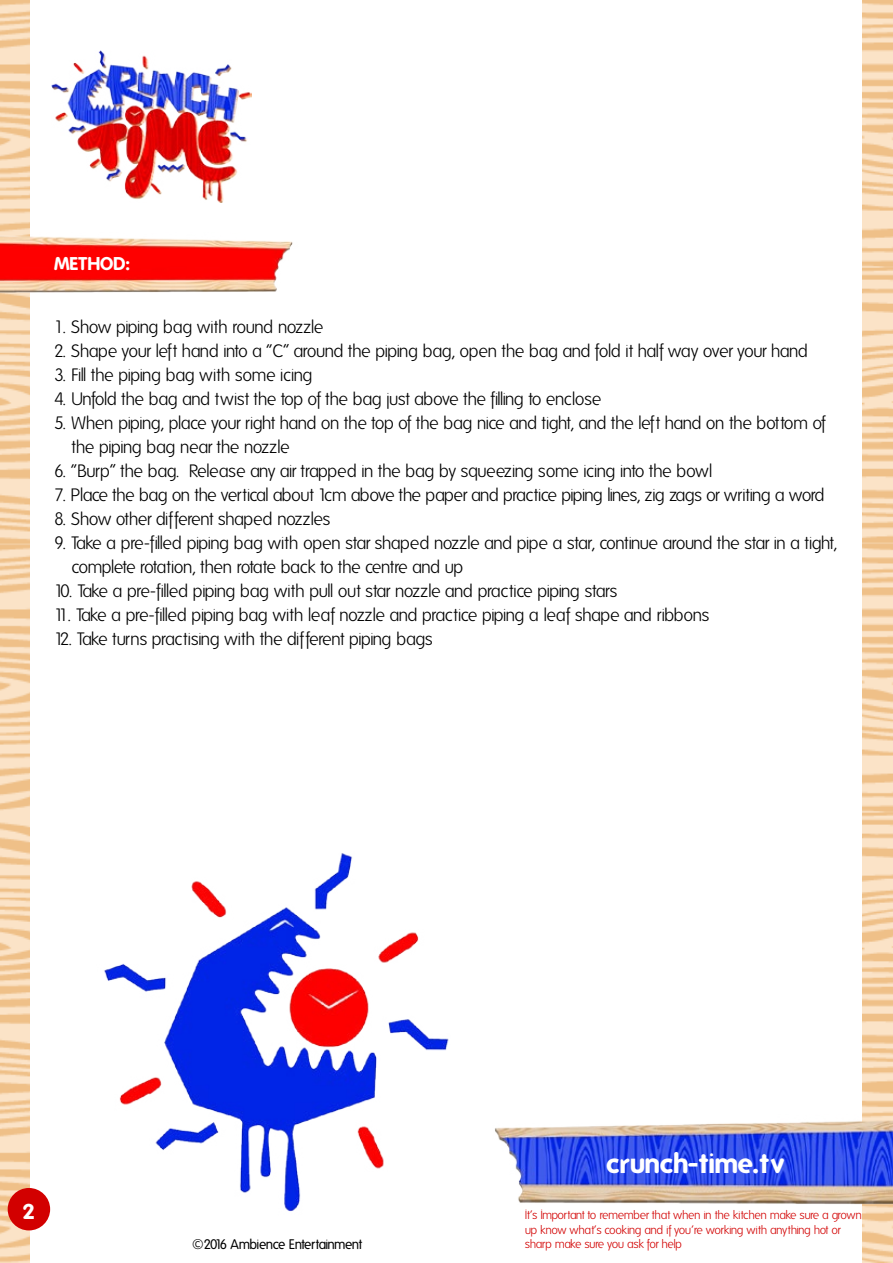
<style>
.page{position:relative;width:893px;height:1263px;background:#fff}
.page>*{position:absolute;margin:0;border:0;box-sizing:border-box;transform-origin:0 0}
.t1{font:700 27px "Folks";color:#fff}
.t2{font:700 21px "Folks";color:#fff}
.t3{font:300 18px/24px "Folks";letter-spacing:-.045em;color:#000}
.t4{font:700 18px "Folks";color:#fff}
.t5{font:13.5px "Folks";letter-spacing:-.045em;color:#000}
.t6{font:300 12px/14.4px "Folks";letter-spacing:-.045em;color:#d20000}
</style>
<div class="page">
<img style="left:0;top:1px;width:29px;height:1262px">
<img style="left:52px;top:51px;width:199px;height:152px">
<img style="left:0;top:232px;width:293px;height:60px">
<div style="left:8px;top:1188px;width:42px;height:42px;background:#d20000;border-radius:50%"></div>
<img style="left:495px;top:1115px;width:398px;height:89px">
<img style="left:104px;top:853px;width:345px;height:359px">
<p class="t4" style="left:54px;top:253px;width:77px">METHOD:</p>
<p class="t3" style="left:54px;top:315px;width:271px">1. Show piping bag with round nozzle</p>
<p class="t3" style="left:54px;top:339px;width:756px">2. Shape your left hand into a “C” around the piping bag, open the bag and fold it half way over your hand</p>
<p class="t3" style="left:54px;top:363px;width:260px">3. Fill the piping bag with some icing</p>
<p class="t3" style="left:54px;top:387px;width:549px">4. Unfold the bag and twist the top of the bag just above the filling to enclose</p>
<p class="t3" style="left:72px;top:411px;width:756px;text-indent:-18px">5. When piping, place your right hand on the top of the bag nice and tight, and the left hand on the bottom of the piping bag near the nozzle</p>
<p class="t3" style="left:54px;top:459px;width:660px">6. “Burp” the bag. Release any air trapped in the bag by squeezing some icing into the bowl</p>
<p class="t3" style="left:54px;top:483px;width:772px">7. Place the bag on the vertical about 1cm above the paper and practice piping lines, zig zags or writing a word</p>
<p class="t3" style="left:54px;top:507px;width:278px">8. Show other different shaped nozzles</p>
<p class="t3" style="left:72px;top:531px;width:767px;text-indent:-18px">9. Take a pre-filled piping bag with open star shaped nozzle and pipe a star, continue around the star in a tight, complete rotation, then rotate back to the centre and up</p>
<p class="t3" style="left:54px;top:579px;width:565px">10. Take a pre-filled piping bag with pull out star nozzle and practice piping stars</p>
<p class="t3" style="left:54px;top:603px;width:657px">11. Take a pre-filled piping bag with leaf nozzle and practice piping a leaf shape and ribbons</p>
<p class="t3" style="left:54px;top:627px;width:380px">12. Take turns practising with the different piping bags</p>
<p class="t2" style="left:23px;top:1199px;width:14px">2</p>
<h1 class="t1" style="left:607px;top:1147px;width:179px">crunch-time.tv</h1>
<p class="t6" style="left:525px;top:1208px;width:339px">It’s Important to remember that when in the kitchen make sure a grown up know what’s cooking and if you’re working with anything hot or</p>
<p class="t5" style="left:192px;top:1237px;width:171px">©2016 Ambience Entertainment</p>
<p class="t6" style="left:525px;top:1237px;width:159px">sharp make sure you ask for help</p>
</div>
